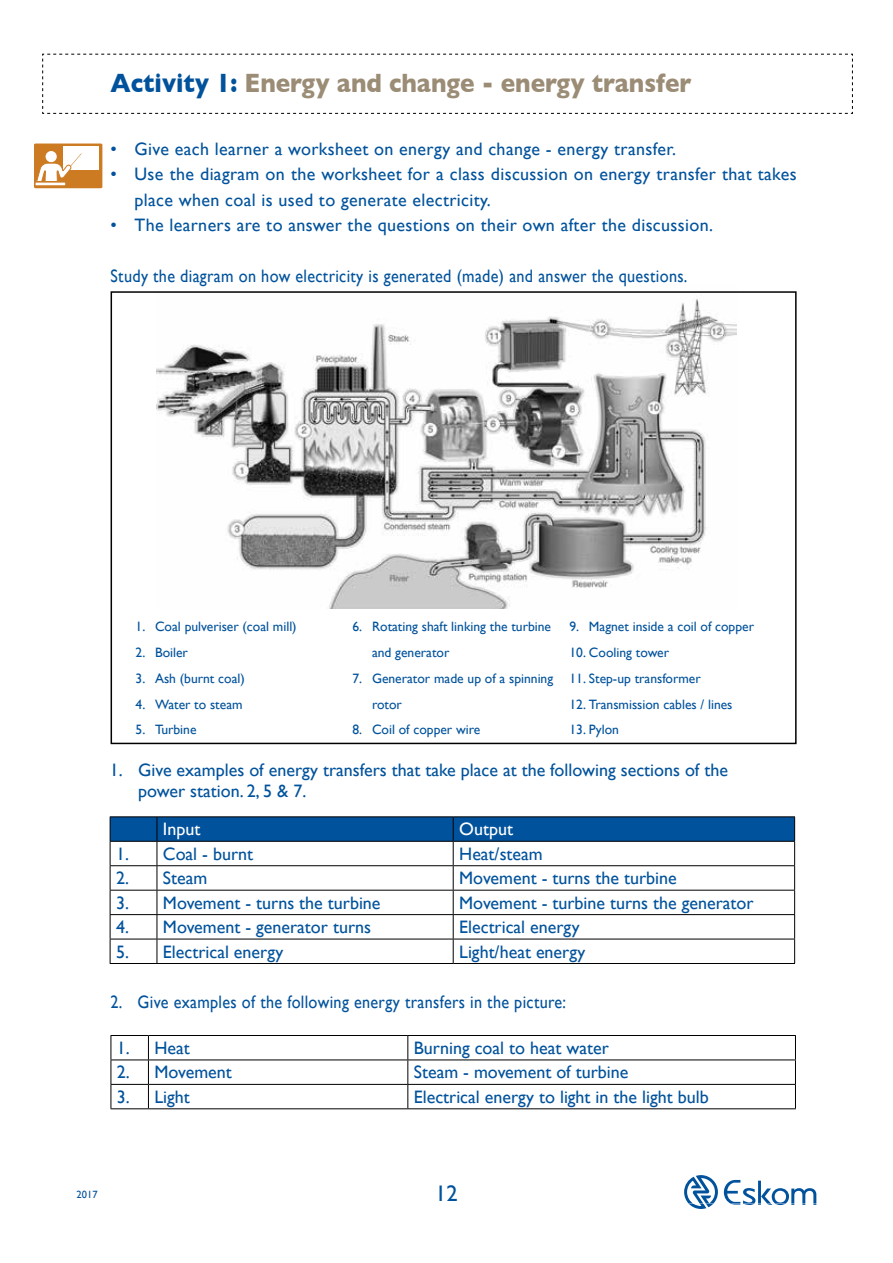
<style>
.page{position:relative;width:893px;height:1263px;background:#fff}
.page>*{position:absolute;margin:0;border:0;box-sizing:border-box;transform-origin:0 0}
.t1{font:700 27px "Gill Sans";color:#9b8c75;scale:.9 1}
.t2{font:22.5px "Gill Sans";color:#00529c}
.t3{font:18px/21.6px "Gill Sans";color:#00529c}
.t4{font:18px/25.5px "Gill Sans";letter-spacing:.02em;color:#00529c}
.t5{font:18px "Gill Sans";letter-spacing:.02em;color:#00529c;scale:.9 1}
.t6{font:18px "Gill Sans";color:#fff}
.t7{font:13.5px/26px "Gill Sans";color:#00529c}
.t8{font:10.5px "Gill Sans";color:#00529c}
.s1{color:#00529c}
</style>
<div class="page">
<svg style="left:684px;top:1175px;width:132px;height:34px"></svg>
<img style="left:157px;top:299px;width:579px;height:309px">
<svg style="left:42px;top:54px;width:811px;height:60px"></svg>
<svg style="left:34px;top:144px;width:68px;height:44px"></svg>
<hr style="left:110px;top:816px;width:47px;height:1px;background:#000">
<hr style="left:157px;top:816px;width:296px;height:1px;background:#000">
<hr style="left:453px;top:816px;width:342px;height:1px;background:#000">
<svg style="left:110px;top:817px;width:685px;height:146px"></svg>
<hr style="left:110px;top:963px;width:47px;height:1px;background:#000">
<hr style="left:157px;top:963px;width:296px;height:1px;background:#000">
<hr style="left:453px;top:963px;width:342px;height:1px;background:#000">
<hr style="left:111px;top:1035px;width:37px;height:1px;background:#000">
<hr style="left:148px;top:1035px;width:260px;height:1px;background:#000">
<hr style="left:408px;top:1035px;width:388px;height:1px;background:#000">
<hr style="left:111px;top:1059px;width:37px;height:1px;background:#000">
<hr style="left:148px;top:1059px;width:260px;height:1px;background:#000">
<hr style="left:408px;top:1059px;width:388px;height:1px;background:#000">
<hr style="left:111px;top:1084px;width:37px;height:1px;background:#000">
<svg style="left:111px;top:1036px;width:1px;height:72px"></svg>
<hr style="left:148px;top:1084px;width:260px;height:1px;background:#000">
<svg style="left:148px;top:1036px;width:1px;height:72px"></svg>
<hr style="left:408px;top:1084px;width:388px;height:1px;background:#000">
<svg style="left:407px;top:1036px;width:1px;height:72px"></svg>
<svg style="left:795px;top:1036px;width:1px;height:72px"></svg>
<hr style="left:111px;top:1108px;width:37px;height:1px;background:#000">
<hr style="left:148px;top:1108px;width:260px;height:1px;background:#000">
<hr style="left:408px;top:1108px;width:388px;height:1px;background:#000">
<div style="left:111px;top:291px;width:686px;height:453px;border:2px solid #000"></div>
<h1 class="t1" style="left:111px;top:68px;width:647px"><span class="s1">Activity 1:</span> Energy and change - energy transfer</h1>
<p class="t4" style="left:111px;top:136px;width:567px">• Give each learner a worksheet on energy and change - energy transfer.</p>
<p class="t4" style="left:135px;top:161px;width:664px;text-indent:-24px">• Use the diagram on the worksheet for a class discussion on energy transfer that takes place when coal is used to generate electricity.</p>
<p class="t4" style="left:111px;top:212px;width:604px">• The learners are to answer the questions on their own after the discussion.</p>
<p class="t5" style="left:111px;top:266px;width:643px">Study the diagram on how electricity is generated (made) and answer the questions.</p>
<p class="t7" style="left:136px;top:613px;width:163px">1. Coal pulveriser (coal mill)</p>
<p class="t7" style="left:136px;top:639px;width:54px">2. Boiler</p>
<p class="t7" style="left:136px;top:665px;width:111px">3. Ash (burnt coal)</p>
<p class="t7" style="left:136px;top:691px;width:109px">4. Water to steam</p>
<p class="t7" style="left:136px;top:717px;width:62px">5. Turbine</p>
<p class="t7" style="left:372px;top:613px;width:181px;text-indent:-19px">6. Rotating shaft linking the turbine and generator</p>
<p class="t7" style="left:372px;top:665px;width:183px;text-indent:-19px">7. Generator made up of a spinning rotor</p>
<p class="t7" style="left:352px;top:717px;width:129px">8. Coil of copper wire</p>
<p class="t7" style="left:569px;top:613px;width:186px">9. Magnet inside a coil of copper</p>
<p class="t7" style="left:569px;top:639px;width:101px">10. Cooling tower</p>
<p class="t7" style="left:569px;top:665px;width:133px">11. Step-up transformer</p>
<p class="t7" style="left:569px;top:691px;width:165px">12. Transmission cables / lines</p>
<p class="t7" style="left:569px;top:717px;width:51px">13. Pylon</p>
<p class="t3" style="left:138px;top:759px;width:591px;text-indent:-28px">1. Give examples of energy transfers that take place at the following sections of the power station. 2, 5 &amp; 7.</p>
<p class="t6" style="left:163px;top:819px;width:39px">Input</p>
<p class="t6" style="left:459px;top:819px;width:55px">Output</p>
<p class="t3" style="left:116px;top:843px;width:139px">1. Coal - burnt</p>
<p class="t3" style="left:459px;top:843px;width:85px">Heat/steam</p>
<p class="t3" style="left:116px;top:867px;width:93px">2. Steam</p>
<p class="t3" style="left:459px;top:867px;width:219px">Movement - turns the turbine</p>
<p class="t3" style="left:116px;top:891px;width:266px">3. Movement - turns the turbine</p>
<p class="t3" style="left:459px;top:891px;width:296px">Movement - turbine turns the generator</p>
<p class="t3" style="left:116px;top:916px;width:256px">4. Movement - generator turns</p>
<p class="t3" style="left:459px;top:916px;width:122px">Electrical energy</p>
<p class="t3" style="left:116px;top:940px;width:169px">5. Electrical energy</p>
<p class="t3" style="left:459px;top:940px;width:128px">Light/heat energy</p>
<p class="t5" style="left:111px;top:991px;width:508px">2. Give examples of the following energy transfers in the picture:</p>
<p class="t3" style="left:117px;top:1037px;width:74px">1. Heat</p>
<p class="t3" style="left:414px;top:1037px;width:196px">Burning coal to heat water</p>
<p class="t3" style="left:117px;top:1061px;width:116px">2. Movement</p>
<p class="t3" style="left:414px;top:1061px;width:216px">Steam - movement of turbine</p>
<p class="t3" style="left:117px;top:1086px;width:74px">3. Light</p>
<p class="t3" style="left:414px;top:1086px;width:296px">Electrical energy to light in the light bulb</p>
<p class="t8" style="left:77px;top:1188px;width:22px">2017</p>
<p class="t2" style="left:435px;top:1180px;width:24px">12</p>
</div>
